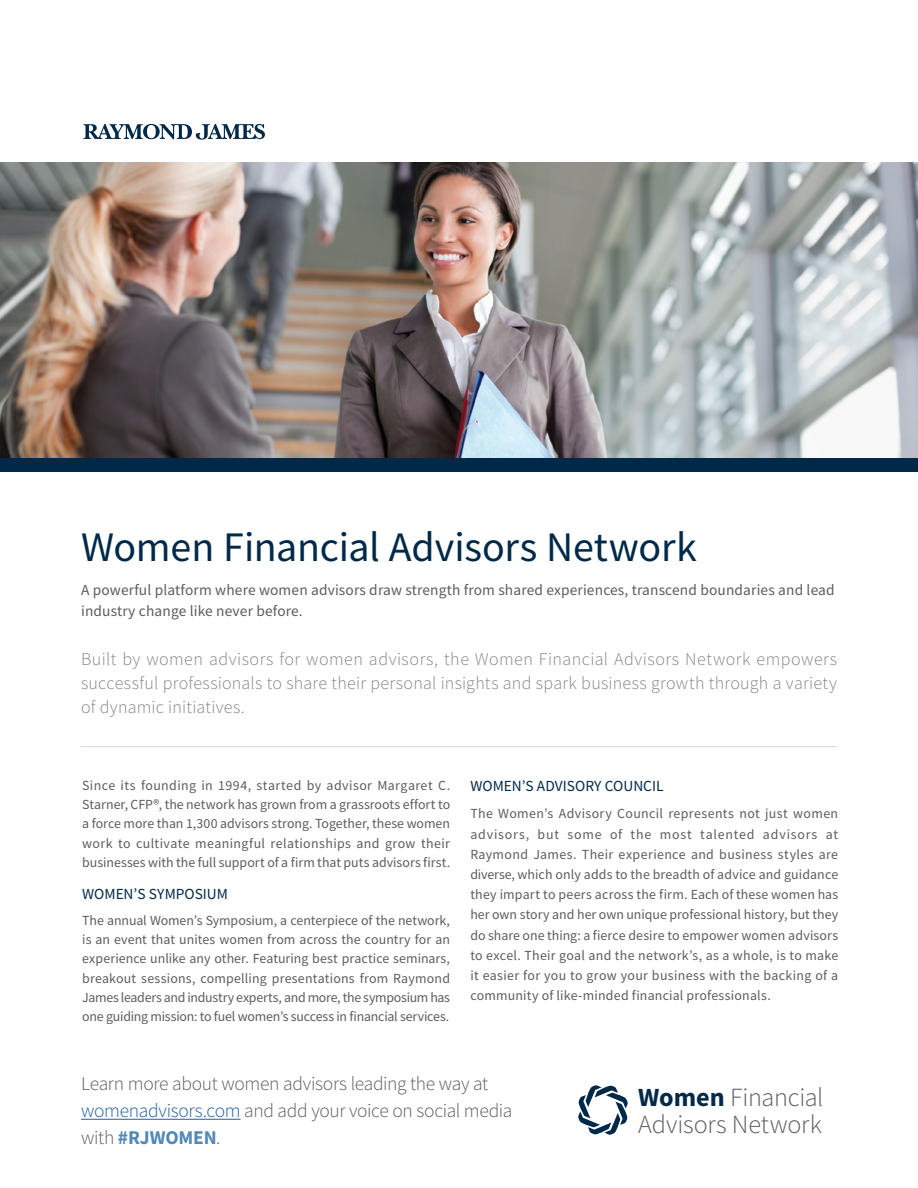
<style>
.page{position:relative;width:918px;height:1188px;background:#fff}
.page>*{position:absolute;margin:0;border:0;box-sizing:border-box;transform-origin:0 0}
.t1{font:42px "Source Sans Pro";letter-spacing:-.005em;color:#002949}
.t2{font:300 26.25px/27px "Source Sans Pro";letter-spacing:-.005em;color:#5b5e5a}
.t3{font:300 19.5px/27px "Source Sans Pro";letter-spacing:-.015em;color:#5b5e5a}
.t4{font:300 18px/24px "Source Sans Pro";letter-spacing:.01em;color:#848683;text-align:justify}
.t5{font:15.3px/21px "Source Sans Pro";letter-spacing:.01em;color:#5b5e5a}
.t6{font:15.3px "Source Sans Pro";color:#002949}
.t7{font:13.8px/19px "Source Sans Pro";color:#5b5e5a;text-align:justify}
.s1{color:#215e9e}
.s2{font-weight:700;color:#5389b6}
.s3{font-weight:700;color:#002949}
</style>
<div class="page">
<img style="left:0;top:162px;width:918px;height:296px">
<svg style="left:83px;top:124px;width:182px;height:16px"></svg>
<div style="left:0;top:458px;width:918px;height:13px;background:#002949"></div>
<svg style="left:578px;top:1085px;width:50px;height:50px"></svg>
<hr style="left:81px;top:746px;width:756px;height:1px;background:#d6d7d6">
<hr style="left:81px;top:1119px;width:160px;height:1px;background:#215e9e">
<h1 class="t1" style="left:81px;top:520px;width:617px">Women Financial Advisors Network</h1>
<p class="t5" style="left:81px;top:580px;width:755px">A powerful platform where women advisors draw strength from shared experiences, transcend boundaries and lead industry change like never before.</p>
<h3 class="t4" style="left:81px;top:648px;width:758px">Built by women advisors for women advisors, the Women Financial Advisors Network empowers successful professionals to share their personal insights and spark business growth through a variety of dynamic initiatives.</h3>
<p class="t7" style="left:82px;top:776px;width:369px">Since its founding in 1994, started by advisor Margaret C.<br>Starner, CFP®, the network has grown from a grassroots effort to a force more than 1,300 advisors strong. Together, these women work to cultivate meaningful relationships and grow their businesses with the full support of a firm that puts advisors first.</p>
<p class="t6" style="left:82px;top:884px;width:147px">WOMEN’S SYMPOSIUM</p>
<p class="t7" style="left:82px;top:911px;width:369px">The annual Women’s Symposium, a centerpiece of the network, is an event that unites women from across the country for an experience unlike any other. Featuring best practice seminars, breakout sessions, compelling presentations from Raymond James leaders and industry experts, and more, the symposium has one guiding mission: to fuel women’s success in financial services.</p>
<p class="t6" style="left:470px;top:776px;width:195px">WOMEN’S ADVISORY COUNCIL</p>
<p class="t7" style="left:470px;top:803px;width:370px;line-height:20.2px">The Women’s Advisory Council represents not just women advisors, but some of the most talented advisors at Raymond James. Their experience and business styles are diverse, which only adds to the breadth of advice and guidance they impart to peers across the firm. Each of these women has her own story and her own unique professional history, but they do share one thing: a fierce desire to empower women advisors to excel. Their goal and the network’s, as a whole, is to make it easier for you to grow your business with the backing of a community of like-minded financial professionals.</p>
<h3 class="t3" style="left:81px;top:1070px;width:433px">Learn more about women advisors leading the way at <span class="s1">womenadvisors.com</span> and add your voice on social media with <span class="s2">#RJWOMEN</span>.</h3>
<h2 class="t2" style="left:638px;top:1084px;width:187px"><span class="s3">Women</span> Financial<br>Advisors Network</h2>
</div>
